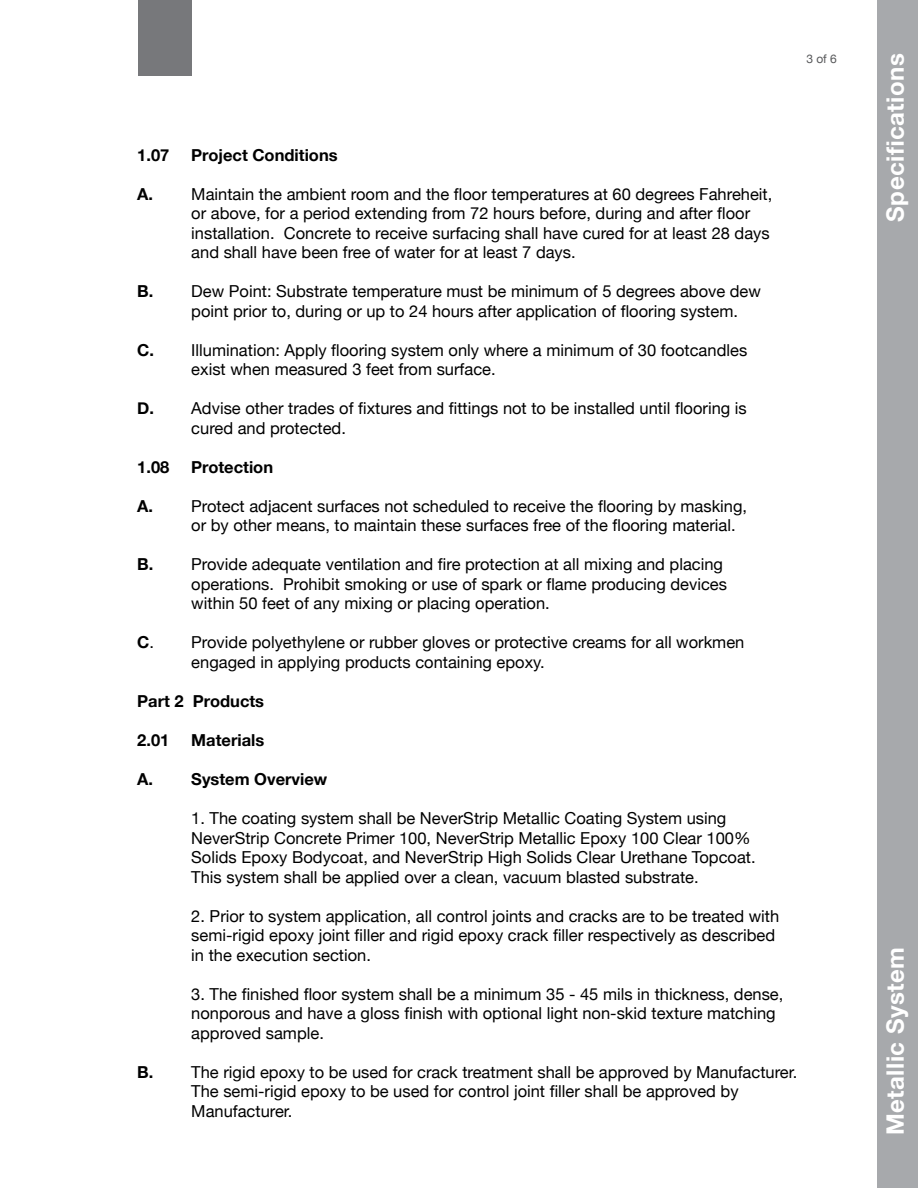
<style>
.page{position:relative;width:918px;height:1188px;background:#fff}
.page>*{position:absolute;margin:0;border:0;box-sizing:border-box;transform-origin:0 0}
.t1{font:700 24px "Helvetica Neue";letter-spacing:.02em;color:#fff}
.t2{font:16.5px/19.5px "Helvetica Neue";color:#000}
.t3{font:700 16.5px "Helvetica Neue";color:#000}
.t4{font:12px "Helvetica Neue";color:#58595b}
.s1{font-weight:700}
</style>
<div class="page">
<div style="left:878px;top:0;width:40px;height:1188px;background:#a7a9ac"></div>
<div style="left:138px;top:0;width:54px;height:76px;background:#77787b"></div>
<p class="t4" style="left:806px;top:50px;width:32px">3 of 6</p>
<p class="t3" style="left:137px;top:142px;width:34px">1.07</p>
<p class="t3" style="left:191px;top:142px;width:148px">Project Conditions</p>
<p class="t2" style="left:191px;top:185px;width:583px;text-indent:-54px"><span class="s1">A.</span> Maintain the ambient room and the floor temperatures at 60 degrees Fahreheit, or above, for a period extending from 72 hours before, during and after floor installation. Concrete to receive surfacing shall have cured for at least 28 days and shall have been free of water for at least 7 days.</p>
<p class="t2" style="left:191px;top:283px;width:571px;text-indent:-54px"><span class="s1">B.</span> Dew Point: Substrate temperature must be minimum of 5 degrees above dew point prior to, during or up to 24 hours after application of flooring system.</p>
<p class="t2" style="left:191px;top:341px;width:557px;text-indent:-54px"><span class="s1">C.</span> Illumination: Apply flooring system only where a minimum of 30 footcandles exist when measured 3 feet from surface.</p>
<p class="t2" style="left:191px;top:400px;width:557px;text-indent:-54px"><span class="s1">D.</span> Advise other trades of fixtures and fittings not to be installed until flooring is cured and protected.</p>
<p class="t3" style="left:137px;top:454px;width:34px">1.08</p>
<p class="t3" style="left:191px;top:454px;width:83px">Protection</p>
<p class="t2" style="left:191px;top:497px;width:557px;text-indent:-54px"><span class="s1">A.</span> Protect adjacent surfaces not scheduled to receive the flooring by masking, or by other means, to maintain these surfaces free of the flooring material.</p>
<p class="t2" style="left:191px;top:556px;width:537px;text-indent:-54px"><span class="s1">B.</span> Provide adequate ventilation and fire protection at all mixing and placing operations. Prohibit smoking or use of spark or flame producing devices within 50 feet of any mixing or placing operation.</p>
<p class="t2" style="left:191px;top:634px;width:555px;text-indent:-54px"><span class="s1">C</span>. Provide polyethylene or rubber gloves or protective creams for all workmen engaged in applying products containing epoxy.</p>
<p class="t3" style="left:137px;top:688px;width:128px">Part 2 Products</p>
<p class="t3" style="left:137px;top:727px;width:34px">2.01</p>
<p class="t3" style="left:191px;top:727px;width:74px">Materials</p>
<p class="t3" style="left:137px;top:766px;width:191px">A. System Overview</p>
<p class="t2" style="left:191px;top:809px;width:566px">1. The coating system shall be NeverStrip Metallic Coating System using NeverStrip Concrete Primer 100, NeverStrip Metallic Epoxy 100 Clear 100% Solids Epoxy Bodycoat, and NeverStrip High Solids Clear Urethane Topcoat.<br>This system shall be applied over a clean, vacuum blasted substrate.</p>
<p class="t2" style="left:191px;top:907px;width:589px">2. Prior to system application, all control joints and cracks are to be treated with semi-rigid epoxy joint filler and rigid epoxy crack filler respectively as described in the execution section.</p>
<p class="t2" style="left:191px;top:985px;width:594px">3. The finished floor system shall be a minimum 35 - 45 mils in thickness, dense, nonporous and have a gloss finish with optional light non-skid texture matching approved sample.</p>
<p class="t2" style="left:191px;top:1063px;width:608px;text-indent:-54px"><span class="s1">B.</span> The rigid epoxy to be used for crack treatment shall be approved by Manufacturer.<br>The semi-rigid epoxy to be used for control joint filler shall be approved by<br>Manufacturer.</p>
<h1 class="t1" style="left:876px;top:222px;width:170px;rotate:-90deg">Specifications</h1>
<h1 class="t1" style="left:877px;top:1135px;width:190px;rotate:-90deg">Metallic System</h1>
</div>
